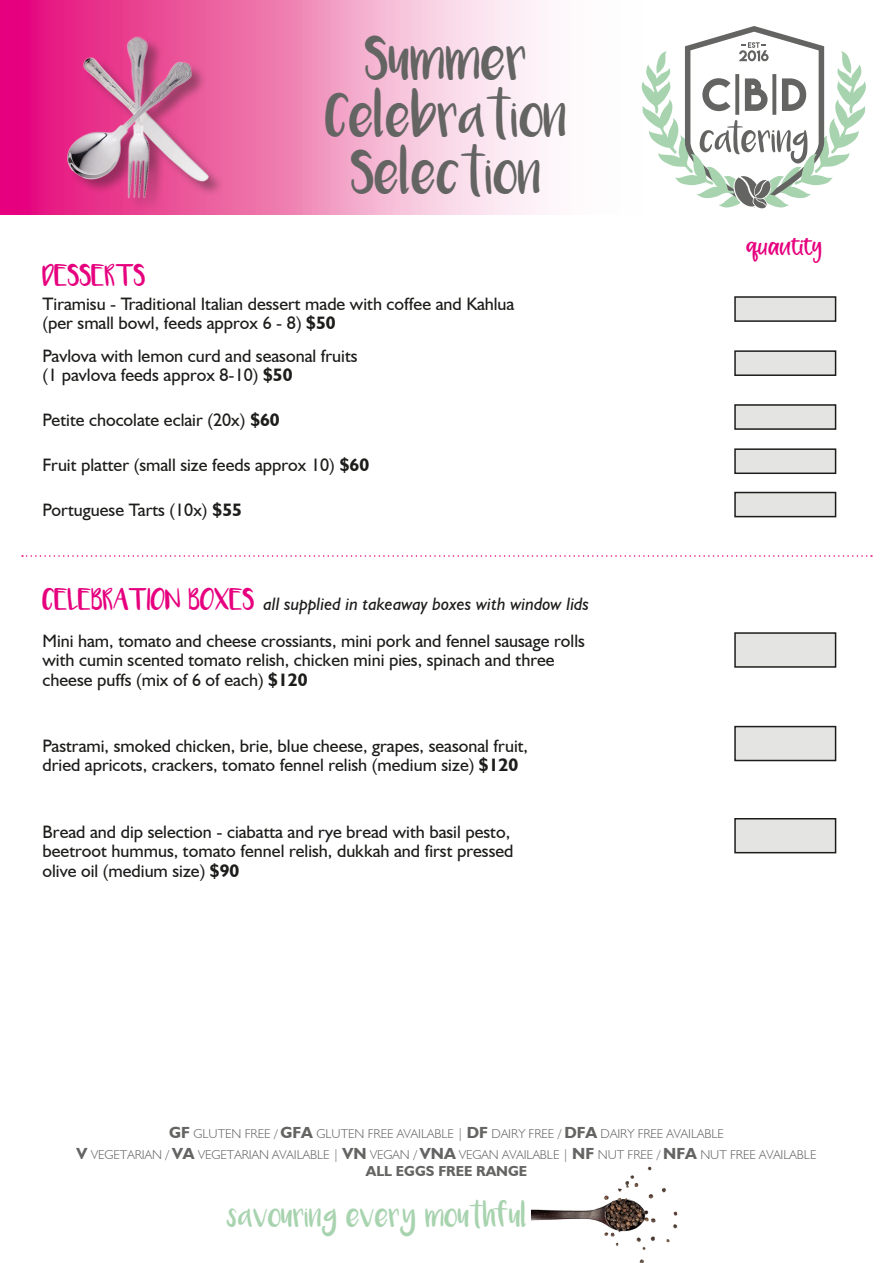
<style>
.page{position:relative;width:893px;height:1263px;background:#fff}
.page>*{position:absolute;margin:0;border:0;box-sizing:border-box;transform-origin:0 0}
.t1{font:33px/57px "Luna";color:#646463;text-align:center}
.t2{font:22.5px "Maron American";color:#e6007e}
.t3{font:18px/19.5px "Humanist 521 BT";color:#1d1d1b}
.t4{font:italic 18px "Humanist 521 BT";color:#1d1d1b}
.t5{font:18px "Luna";color:#a8d3af}
.t6{font:16.5px "Luna";color:#e6007e}
.t7{font:700 14.4px "Humanist 521 BT";color:#646463}
.t8{font:300 12.9px "Humanist 521 BT";color:#646463}
.s1{font-weight:700}
.s2{font-family:"Luna";font-style:normal;font-size:16.5px;color:#e6007e}
.s3{font-weight:700;font-size:16.05px}
</style>
<div class="page">
<svg style="left:0;top:0;width:642px;height:215px"></svg>
<img style="left:42px;top:23px;width:191px;height:192px">
<img style="left:62px;top:53px;width:135px;height:135px">
<img style="left:531px;top:1166px;width:147px;height:97px">
<svg style="left:642px;top:26px;width:224px;height:183px"></svg>
<svg style="left:22px;top:555px;width:850px;height:2px"></svg>
<div style="left:734px;top:296px;width:102px;height:26px;background:#e4e4e3;border:2px solid #1d1d1b"></div>
<div style="left:734px;top:350px;width:102px;height:26px;background:#e4e4e3;border:2px solid #1d1d1b"></div>
<div style="left:734px;top:448px;width:102px;height:26px;background:#e4e4e3;border:2px solid #1d1d1b"></div>
<div style="left:734px;top:726px;width:102px;height:35px;background:#e4e4e3;border:2px solid #1d1d1b"></div>
<div style="left:734px;top:404px;width:102px;height:26px;background:#e4e4e3;border:2px solid #1d1d1b"></div>
<div style="left:734px;top:632px;width:102px;height:36px;background:#e4e4e3;border:2px solid #1d1d1b"></div>
<div style="left:734px;top:492px;width:102px;height:25px;background:#e4e4e3;border:2px solid #1d1d1b"></div>
<div style="left:734px;top:818px;width:102px;height:35px;background:#e4e4e3;border:2px solid #1d1d1b"></div>
<p class="t1" style="left:325px;top:40px;width:244px">Summer<br>Celebration<br>Selection</p>
<p class="t6" style="left:43px;top:271px;width:105px">DESSERTS</p>
<p class="t3" style="left:43px;top:294px;width:473px">Tiramisu - Traditional Italian dessert made with coffee and Kahlua (per small bowl, feeds approx 6 - 8) <span class="s1">$50</span></p>
<p class="t3" style="left:43px;top:345px;width:317px">Pavlova with lemon curd and seasonal fruits (1 pavlova feeds approx 8-10) <span class="s1">$50</span></p>
<p class="t3" style="left:43px;top:410px;width:239px">Petite chocolate eclair (20x) <span class="s1">$60</span></p>
<p class="t3" style="left:43px;top:455px;width:328px">Fruit platter (small size feeds approx 10) <span class="s1">$60</span></p>
<p class="t3" style="left:43px;top:500px;width:201px">Portuguese Tarts (10x) <span class="s1">$55</span></p>
<p class="t4" style="left:43px;top:593px;width:548px"><span class="s2">CELEBRATION BOXES</span> all supplied in takeaway boxes with window lids</p>
<p class="t3" style="left:43px;top:630px;width:544px">Mini ham, tomato and cheese crossiants, mini pork and fennel sausage rolls with cumin scented tomato relish, chicken mini pies, spinach and three cheese puffs (mix of 6 of each) <span class="s1">$120</span></p>
<p class="t3" style="left:43px;top:736px;width:487px">Pastrami, smoked chicken, brie, blue cheese, grapes, seasonal fruit, dried apricots, crackers, tomato fennel relish (medium size) <span class="s1">$120</span></p>
<p class="t3" style="left:43px;top:821px;width:473px">Bread and dip selection - ciabatta and rye bread with basil pesto, beetroot hummus, tomato fennel relish, dukkah and first pressed olive oil (medium size) <span class="s1">$90</span></p>
<p class="t2" style="left:746px;top:229px;width:77px">quantity</p>
<p class="t8" style="left:169px;top:1125px;width:556px"><span class="s3">GF</span> GLUTEN FREE / <span class="s3">GFA</span> GLUTEN FREE AVAILABLE | <span class="s3">DF</span> DAIRY FREE / <span class="s3">DFA</span> DAIRY FREE AVAILABLE</p>
<p class="t8" style="left:77px;top:1146px;width:741px"><span class="s3">V</span> VEGETARIAN / <span class="s3">VA</span> VEGETARIAN AVAILABLE | <span class="s3">VN</span> VEGAN / <span class="s3">VNA</span> VEGAN AVAILABLE | <span class="s3">NF</span> NUT FREE / <span class="s3">NFA</span> NUT FREE AVAILABLE</p>
<p class="t7" style="left:366px;top:1162px;width:163px">ALL EGGS FREE RANGE</p>
<p class="t5" style="left:227px;top:1210px;width:302px">savouring every mouthful</p>
</div>
